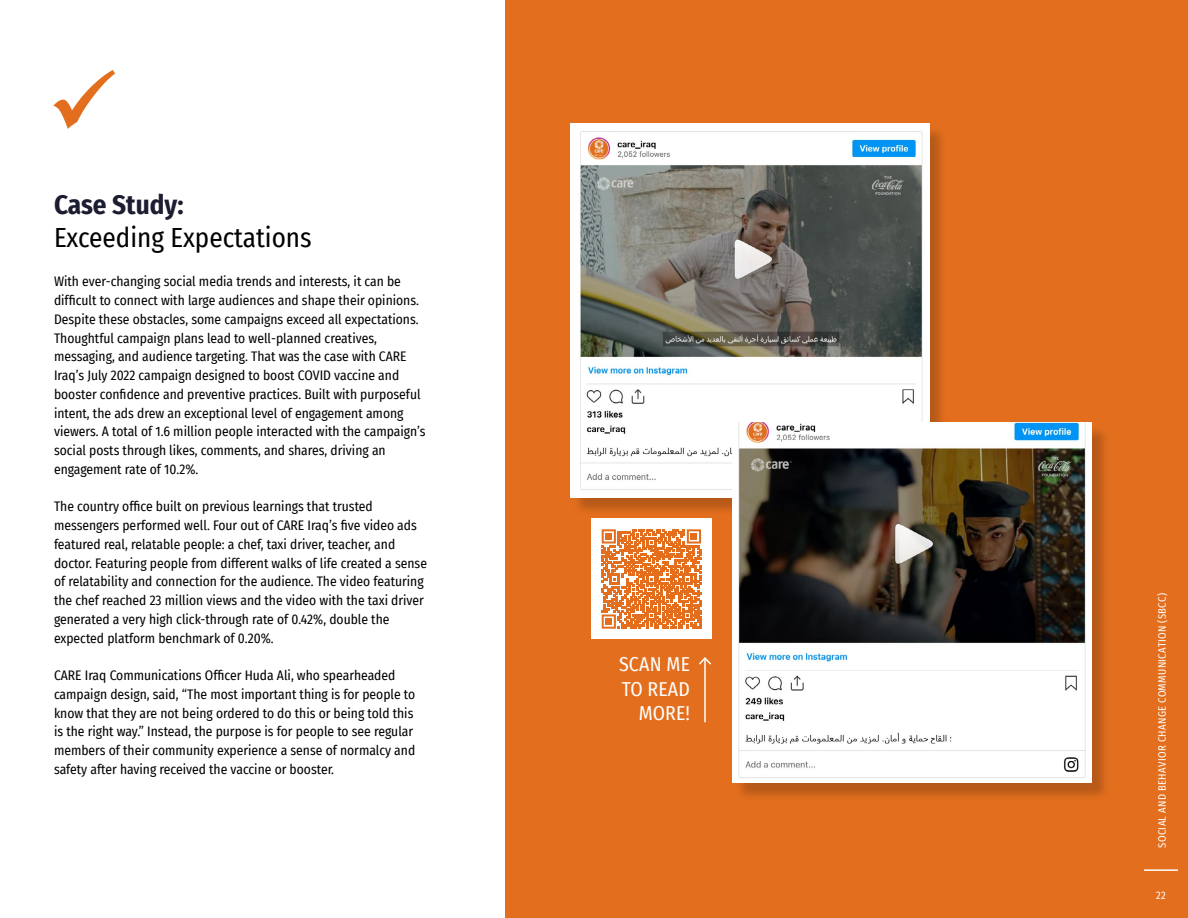
<style>
.page{position:relative;width:1188px;height:918px;background:#fff}
.page>*{position:absolute;margin:0;border:0;box-sizing:border-box;transform-origin:0 0}
.t1{font:27px "Fira Sans Condensed";color:#000}
.t2{font:700 27px "Fira Sans Condensed";color:#1c1d30}
.t3{font:19.65px/24.6px "Fira Sans Condensed";letter-spacing:.01em;color:#fff;text-align:right}
.t4{font:13.5px/18.8px "Fira Sans Condensed";color:#000}
.t5{font:10.5px "Fira Sans Condensed";letter-spacing:.035em;color:#fff}
</style>
<div class="page">
<div style="left:505px;top:1px;width:683px;height:917px;background:#e36f1e"></div>
<div style="left:572px;top:126px;width:375px;height:390px;background:#000;opacity:.2"></div>
<img style="left:570px;top:123px;width:359px;height:374px">
<div style="left:735px;top:425px;width:375px;height:376px;background:#000;opacity:.2"></div>
<img style="left:733px;top:423px;width:359px;height:360px">
<svg style="left:53px;top:70px;width:62px;height:59px"></svg>
<hr style="left:704px;top:658px;width:2px;height:64px;background:#fff">
<svg style="left:699px;top:657px;width:12px;height:9px"></svg>
<div style="left:591px;top:519px;width:121px;height:120px;background:#fff"></div>
<svg style="left:601px;top:529px;width:100px;height:100px"></svg>
<div style="left:1134px;top:0;width:54px;height:918px;background:#e36f1e"></div>
<hr style="left:1144px;top:869px;width:34px;height:2px;background:#fff">
<h1 class="t2" style="left:54px;top:182px;width:131px">Case Study:</h1>
<h1 class="t1" style="left:54px;top:217px;width:259px">Exceeding Expectations</h1>
<p class="t4" style="left:54px;top:272px;width:373px">With ever-changing social media trends and interests, it can be difficult to connect with large audiences and shape their opinions.<br>Despite these obstacles, some campaigns exceed all expectations.<br>Thoughtful campaign plans lead to well-planned creatives, messaging, and audience targeting. That was the case with CARE Iraq’s July 2022 campaign designed to boost COVID vaccine and booster confidence and preventive practices. Built with purposeful intent, the ads drew an exceptional level of engagement among viewers. A total of 1.6 million people interacted with the campaign’s social posts through likes, comments, and shares, driving an engagement rate of 10.2%.</p>
<p class="t4" style="left:54px;top:497px;width:375px">The country office built on previous learnings that trusted messengers performed well. Four out of CARE Iraq’s five video ads featured real, relatable people: a chef, taxi driver, teacher, and doctor. Featuring people from different walks of life created a sense of relatability and connection for the audience. The video featuring the chef reached 23 million views and the video with the taxi driver generated a very high click-through rate of 0.42%, double the expected platform benchmark of 0.20%.</p>
<p class="t4" style="left:54px;top:666px;width:363px">CARE Iraq Communications Officer Huda Ali, who spearheaded campaign design, said, “The most important thing is for people to know that they are not being ordered to do this or being told this is the right way.” Instead, the purpose is for people to see regular members of their community experience a sense of normalcy and safety after having received the vaccine or booster.</p>
<h2 class="t3" style="left:619px;top:651px;width:72px">SCAN ME<br>TO READ<br>MORE!</h2>
<p class="t5" style="left:1154px;top:848px;width:256px;rotate:-90deg">SOCIAL AND BEHAVIOR CHANGE COMMUNICATION (SBCC)</p>
<p class="t5" style="left:1156px;top:888px;width:11px">22</p>
</div>
